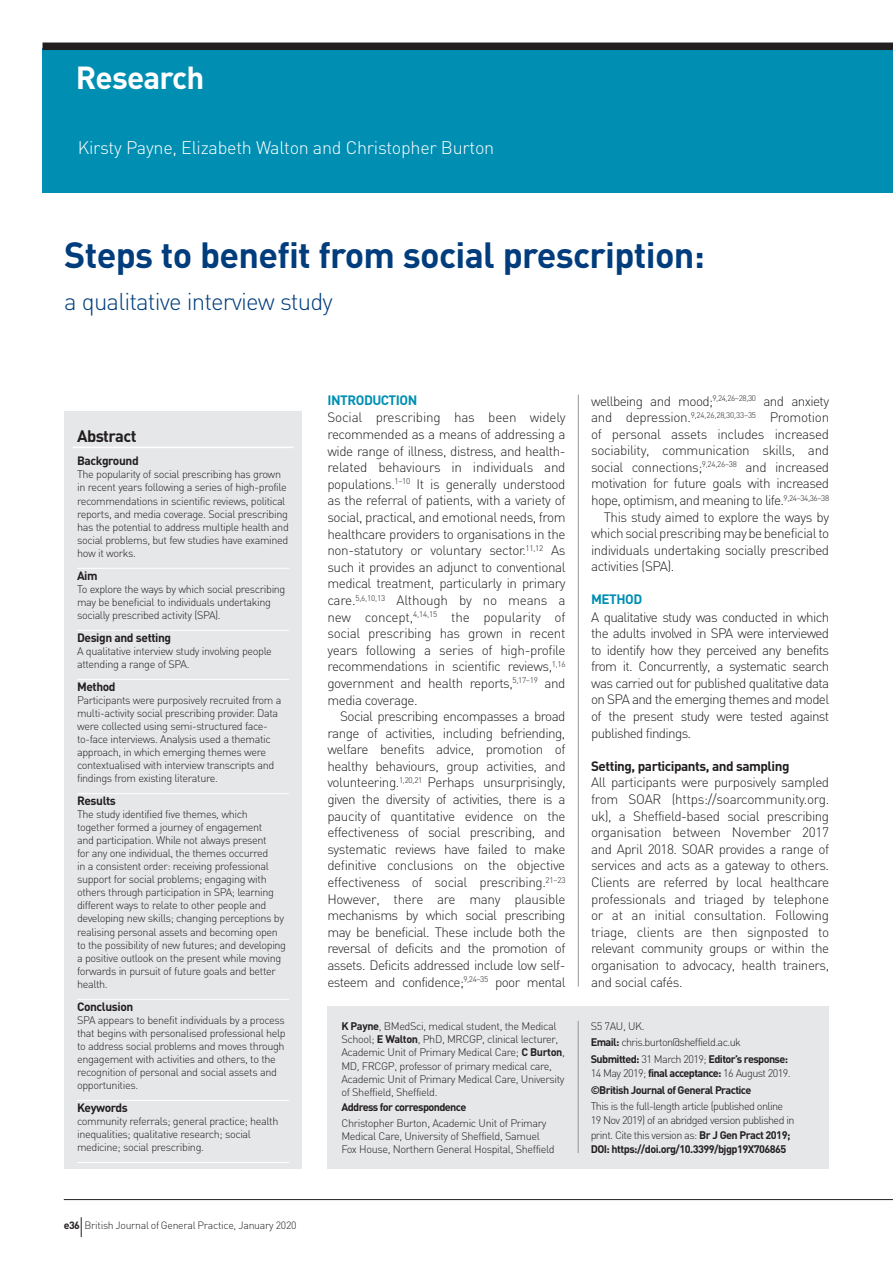
<style>
.page{position:relative;width:893px;height:1263px;background:#fff}
.page>*{position:absolute;margin:0;border:0;box-sizing:border-box;transform-origin:0 0}
.t1{font:700 36px "DIN";letter-spacing:-.02em;color:#013d7d}
.t2{font:700 31.5px "DIN";letter-spacing:-.025em;color:#fff}
.t3{font:300 24px "DIN";letter-spacing:-.035em;color:#013d7d}
.t4{font:300 18px "DIN";letter-spacing:-.015em;color:#fff}
.t5{font:700 16.5px "DIN";letter-spacing:-.035em;color:#231f20}
.t6{font:300 13.5px/16.6px "DIN";letter-spacing:-.035em;color:#231f20;text-align:justify}
.t7{font:700 13.5px "DIN";letter-spacing:-.035em;color:#231f20}
.t8{font:700 13.5px "DIN";letter-spacing:-.035em;color:#008fb3}
.t9{font:700 12px "DIN";letter-spacing:-.035em;color:#231f20}
.t10{font:300 10.8px/13px "DIN";letter-spacing:-.035em;color:#231f20}
.t11{font:300 10.8px/14.4px "DIN";letter-spacing:-.055em;color:#231f20}
.t12{font:700 10.8px/16.5px "DIN";letter-spacing:-.055em;color:#231f20}
.t13{font:300 10.5px "DIN";letter-spacing:-.025em;color:#231f20}
.s1{font-weight:700}
.s2{font-weight:300}
</style>
<div class="page">
<div style="left:43px;top:48px;width:850px;height:144px;background:#008fb3"></div>
<div style="left:43px;top:43px;width:850px;height:7px;background:#231f20"></div>
<hr style="left:578px;top:395px;width:1px;height:591px;background:#939598">
<div style="left:327px;top:1006px;width:502px;height:162px;background:#e6e7e9"></div>
<hr style="left:578px;top:1021px;width:1px;height:132px;background:#939598">
<div style="left:64px;top:411px;width:238px;height:757px;background:#e6e7e9"></div>
<hr style="left:73px;top:447px;width:220px;height:1px;background:#fff">
<hr style="left:77px;top:568px;width:212px;height:1px;background:#fff">
<hr style="left:77px;top:630px;width:212px;height:1px;background:#fff">
<hr style="left:77px;top:679px;width:212px;height:1px;background:#fff">
<hr style="left:77px;top:793px;width:212px;height:1px;background:#fff">
<hr style="left:77px;top:999px;width:212px;height:1px;background:#fff">
<hr style="left:77px;top:1100px;width:212px;height:1px;background:#fff">
<hr style="left:77px;top:1162px;width:212px;height:1px;background:#fff">
<hr style="left:64px;top:1199px;width:829px;height:1px;background:#231f20">
<svg style="left:81px;top:1217px;width:1px;height:20px"></svg>
<h2 class="t2" style="left:76px;top:57px;width:130px">Research</h2>
<h3 class="t4" style="left:78px;top:137px;width:418px">Kirsty Payne, Elizabeth Walton and Christopher Burton</h3>
<h1 class="t1" style="left:64px;top:231px;width:642px">Steps to benefit from social prescription:</h1>
<h3 class="t3" style="left:64px;top:287px;width:270px">a qualitative interview study</h3>
<p class="t5" style="left:77px;top:426px;width:61px">Abstract</p>
<p class="t9" style="left:77px;top:453px;width:63px">Background</p>
<p class="t10" style="left:77px;top:468px;width:213px">The popularity of social prescribing has grown in recent years following a series of high-profile recommendations in scientific reviews, political reports, and media coverage. Social prescribing has the potential to address multiple health and social problems, but few studies have examined how it works.</p>
<p class="t9" style="left:77px;top:567px;width:22px">Aim</p>
<p class="t10" style="left:77px;top:582px;width:210px">To explore the ways by which social prescribing may be beneficial to individuals undertaking socially prescribed activity (SPA).</p>
<p class="t9" style="left:77px;top:629px;width:96px">Design and setting</p>
<p class="t10" style="left:77px;top:644px;width:196px">A qualitative interview study involving people attending a range of SPA.</p>
<p class="t9" style="left:77px;top:678px;width:40px">Method</p>
<p class="t10" style="left:77px;top:693px;width:206px">Participants were purposively recruited from a multi-activity social prescribing provider. Data were collected using semi-structured face&shy;to-face interviews. Analysis used a thematic approach, in which emerging themes were contextualised with interview transcripts and findings from existing literature.</p>
<p class="t9" style="left:77px;top:793px;width:40px">Results</p>
<p class="t10" style="left:77px;top:807px;width:211px">The study identified five themes, which together formed a journey of engagement<br>and participation. While not always present<br>for any one individual, the themes occurred<br>in a consistent order: receiving professional support for social problems; engaging with others through participation in SPA; learning different ways to relate to other people and developing new skills; changing perceptions by realising personal assets and becoming open to the possibility of new futures; and developing a positive outlook on the present while moving forwards in pursuit of future goals and better health.</p>
<p class="t9" style="left:77px;top:998px;width:58px">Conclusion</p>
<p class="t10" style="left:77px;top:1013px;width:210px">SPA appears to benefit individuals by a process that begins with personalised professional help to address social problems and moves through engagement with activities and others, to the recognition of personal and social assets and opportunities.</p>
<p class="t9" style="left:77px;top:1100px;width:52px">Keywords</p>
<p class="t10" style="left:77px;top:1114px;width:203px">community referrals; general practice; health inequalities; qualitative research; social medicine; social prescribing.</p>
<p class="t13" style="left:64px;top:1219px;width:234px"><span class="s1">e36</span> British Journal of General Practice, January 2020</p>
<p class="t8" style="left:327px;top:391px;width:91px">INTRODUCTION</p>
<p class="t6" style="left:327px;top:409px;width:240px">Social prescribing has been widely recommended as a means of addressing a wide range of illness, distress, and health&shy;related behaviours in individuals and populations.<sup>1–10</sup> It is generally understood as the referral of patients, with a variety of social, practical, and emotional needs, from healthcare providers to organisations in the non-statutory or voluntary sector.<sup>11,12</sup> As such it provides an adjunct to conventional medical treatment, particularly in primary care.<sup>5,6,10,13</sup> Although by no means a new concept,<sup>4,14,15</sup> the popularity of social prescribing has grown in recent years following a series of high-profile recommendations in scientific reviews,<sup>1,16 </sup>government and health reports,<sup>5,17–19</sup> and media coverage.</p>
<p class="t6" style="left:327px;top:708px;width:240px;text-indent:13px">Social prescribing encompasses a broad range of activities, including befriending, welfare benefits advice, promotion of healthy behaviours, group activities, and volunteering.<sup>1,20,21</sup> Perhaps unsurprisingly, given the diversity of activities, there is a paucity of quantitative evidence on the effectiveness of social prescribing, and systematic reviews have failed to make definitive conclusions on the objective effectiveness of social prescribing.<sup>21–23<br></sup>However, there are many plausible mechanisms by which social prescribing may be beneficial. These include both the reversal of deficits and the promotion of assets. Deficits addressed include low self&shy;esteem and confidence;<sup>9,24–35</sup> poor mental</p>
<p class="t10" style="left:341px;top:1019px;width:225px"><span class="s1">K Payne</span>, BMedSci, medical student, the Medical School; <span class="s1">E Walton</span>, PhD, MRCGP, clinical lecturer, Academic Unit of Primary Medical Care; <span class="s1">C Burton</span>, MD, FRCGP, professor of primary medical care, Academic Unit of Primary Medical Care, University of Sheffield, Sheffield.</p>
<p class="t12" style="left:341px;top:1099px;width:126px">Address for correspondence</p>
<p class="t10" style="left:341px;top:1116px;width:215px">Christopher Burton, Academic Unit of Primary<br>Medical Care, University of Sheffield, Samuel<br>Fox House, Northern General Hospital, Sheffield</p>
<p class="t6" style="left:591px;top:392px;width:240px">wellbeing and mood;<sup>9,24,26–28,30</sup> and anxiety</p>
<p class="t6" style="left:591px;top:409px;width:240px">and depression.<sup>9,24,26,28,30,33–35</sup> Promotion</p>
<p class="t6" style="left:591px;top:425px;width:240px">of personal assets includes increased</p>
<p class="t6" style="left:591px;top:442px;width:240px">sociability, communication skills, and</p>
<p class="t6" style="left:591px;top:459px;width:240px">social connections;<sup>9,24,26–38</sup> and increased</p>
<p class="t6" style="left:591px;top:475px;width:240px">motivation for future goals with increased</p>
<p class="t6" style="left:591px;top:492px;width:240px">hope, optimism, and meaning to life.<sup>9,24–34,36–38</sup></p>
<p class="t6" style="left:604px;top:508px;width:227px">This study aimed to explore the ways by</p>
<p class="t6" style="left:591px;top:525px;width:240px">which social prescribing may be beneficial to</p>
<p class="t6" style="left:591px;top:541px;width:240px">individuals undertaking socially prescribed</p>
<p class="t6" style="left:591px;top:558px;width:85px">activities (SPA).</p>
<p class="t8" style="left:591px;top:590px;width:53px">METHOD</p>
<p class="t6" style="left:591px;top:608px;width:240px">A qualitative study was conducted in which the adults involved in SPA were interviewed to identify how they perceived any benefits from it. Concurrently, a systematic search was carried out for published qualitative data on SPA and the emerging themes and model of the present study were tested against published findings.</p>
<p class="t7" style="left:591px;top:757px;width:200px">Setting, participants, and sampling</p>
<p class="t6" style="left:591px;top:774px;width:240px">All participants were purposively sampled from SOAR (https://soarcommunity.org. uk), a Sheffield-based social prescribing organisation between November 2017 and April 2018. SOAR provides a range of services and acts as a gateway to others.<br>Clients are referred by local healthcare professionals and triaged by telephone or at an initial consultation. Following triage, clients are then signposted to relevant community groups or within the organisation to advocacy, health trainers, and social cafés.</p>
<p class="t11" style="left:591px;top:1017px;width:199px;line-height:16.5px">S5 7AU, UK.<br><span class="s1">Email:</span> chris.burton@sheffield.ac.uk<br><span class="s1">Submitted:</span> 31 March 2019; <span class="s1">Editor’s response:</span></p>
<p class="t12" style="left:591px;top:1064px;width:202px"><span class="s2">14 May 2019;</span> final acceptance: <span class="s2">16 August 2019. </span>©British Journal of General Practice</p>
<p class="t11" style="left:591px;top:1099px;width:205px">This is the full-length article (published online 19 Nov 2019) of an abridged version published in print. Cite this version as: <span class="s1">Br J Gen Pract 2019; DOI: https://doi.org/10.3399/bjgp19X706865</span></p>
</div>
